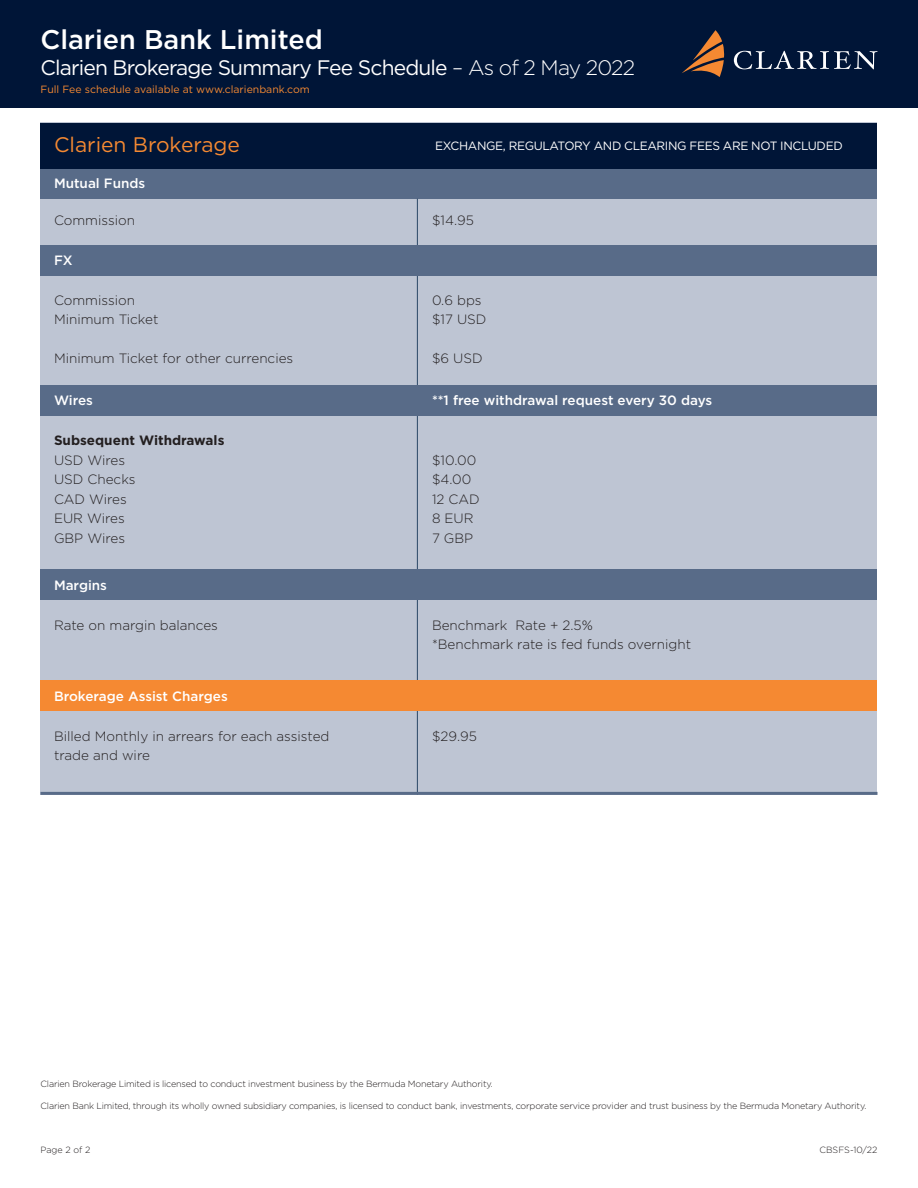
<style>
.page{position:relative;width:918px;height:1188px;background:#fff}
.page>*{position:absolute;margin:0;border:0;box-sizing:border-box;transform-origin:0 0}
.t1{font:500 27px "Gotham";color:#fff}
.t2{font:21px "Gotham";letter-spacing:-.04em;color:#fff}
.t3{font:21px "Gotham";color:#f58932}
.t4{font:300 13.5px "Gotham";color:#231f20}
.t5{font:500 13.5px "Gotham";color:#fff}
.t6{font:700 13.5px "Gotham";color:#231f20}
.t7{font:12px "Gotham";letter-spacing:-.03em;color:#fff}
.t8{font:10.5px "Gotham";color:#f58932}
.t9{font:300 9px "Gotham";letter-spacing:-.02em;color:#231f20}
.t10{font:300 9px "Gotham";color:#231f20}
.s1{font-weight:300}
</style>
<div class="page">
<div style="left:0;top:0;width:918px;height:107px;background:#001537"></div>
<svg style="left:682px;top:30px;width:42px;height:47px"></svg>
<svg style="left:734px;top:51px;width:144px;height:18px"></svg>
<div style="left:40px;top:122px;width:838px;height:673px;background:#bec5d3"></div>
<div style="left:40px;top:169px;width:838px;height:30px;background:#586b88"></div>
<div style="left:40px;top:123px;width:838px;height:46px;background:#001537"></div>
<hr style="left:417px;top:199px;width:1px;height:596px;background:#294665">
<hr style="left:40px;top:792px;width:838px;height:3px;background:#586b88">
<div style="left:40px;top:245px;width:838px;height:30px;background:#586b88"></div>
<div style="left:40px;top:385px;width:838px;height:31px;background:#586b88"></div>
<div style="left:40px;top:681px;width:838px;height:30px;background:#f58932"></div>
<div style="left:40px;top:570px;width:838px;height:30px;background:#586b88"></div>
<p class="t1" style="left:40px;top:22px;width:284px">Clarien Bank Limited</p>
<p class="t2" style="left:40px;top:54px;width:596px">Clarien Brokerage Summary Fee Schedule <span class="s1">– As of 2 May 2022</span></p>
<p class="t8" style="left:40px;top:82px;width:271px">Full Fee schedule available at www.clarienbank.com</p>
<p class="t3" style="left:54px;top:131px;width:188px">Clarien Brokerage</p>
<p class="t5" style="left:54px;top:175px;width:93px">Mutual Funds</p>
<p class="t7" style="left:435px;top:138px;width:409px">EXCHANGE, REGULATORY AND CLEARING FEES ARE NOT INCLUDED</p>
<p class="t4" style="left:54px;top:211px;width:83px">Commission</p>
<p class="t4" style="left:432px;top:211px;width:43px">$14.95</p>
<p class="t5" style="left:54px;top:251px;width:20px">FX</p>
<p class="t4" style="left:54px;top:291px;width:83px">Commission</p>
<p class="t4" style="left:432px;top:291px;width:51px">0.6 bps</p>
<p class="t4" style="left:54px;top:311px;width:106px">Minimum Ticket</p>
<p class="t4" style="left:432px;top:311px;width:56px">$17 USD</p>
<p class="t4" style="left:54px;top:350px;width:241px">Minimum Ticket for other currencies</p>
<p class="t4" style="left:432px;top:350px;width:52px">$6 USD</p>
<p class="t5" style="left:54px;top:392px;width:40px">Wires</p>
<p class="t5" style="left:432px;top:392px;width:282px">**1 free withdrawal request every 30 days</p>
<p class="t6" style="left:54px;top:431px;width:172px">Subsequent Withdrawals</p>
<p class="t4" style="left:54px;top:451px;width:73px">USD Wires</p>
<p class="t4" style="left:432px;top:451px;width:46px">$10.00</p>
<p class="t4" style="left:54px;top:471px;width:83px">USD Checks</p>
<p class="t4" style="left:432px;top:471px;width:41px">$4.00</p>
<p class="t4" style="left:54px;top:490px;width:74px">CAD Wires</p>
<p class="t4" style="left:432px;top:490px;width:49px">12 CAD</p>
<p class="t4" style="left:54px;top:510px;width:72px">EUR Wires</p>
<p class="t4" style="left:432px;top:510px;width:43px">8 EUR</p>
<p class="t4" style="left:54px;top:529px;width:73px">GBP Wires</p>
<p class="t4" style="left:432px;top:529px;width:43px">7 GBP</p>
<p class="t5" style="left:54px;top:576px;width:55px">Margins</p>
<p class="t4" style="left:54px;top:616px;width:165px">Rate on margin balances</p>
<p class="t4" style="left:432px;top:616px;width:162px">Benchmark Rate + 2.5%</p>
<p class="t4" style="left:432px;top:636px;width:261px">*Benchmark rate is fed funds overnight</p>
<p class="t5" style="left:54px;top:687px;width:175px">Brokerage Assist Charges</p>
<p class="t4" style="left:54px;top:727px;width:277px">Billed Monthly in arrears for each assisted</p>
<p class="t4" style="left:432px;top:727px;width:46px">$29.95</p>
<p class="t4" style="left:54px;top:747px;width:97px">trade and wire</p>
<p class="t9" style="left:40px;top:1078px;width:454px">Clarien Brokerage Limited is licensed to conduct investment business by the Bermuda Monetary Authority.</p>
<p class="t9" style="left:40px;top:1100px;width:827px">Clarien Bank Limited, through its wholly owned subsidiary companies, is licensed to conduct bank, investments, corporate service provider and trust business by the Bermuda Monetary Authority.</p>
<p class="t9" style="left:40px;top:1144px;width:52px">Page 2 of 2</p>
<p class="t10" style="left:820px;top:1144px;width:59px">CBSFS-10/22</p>
</div>
